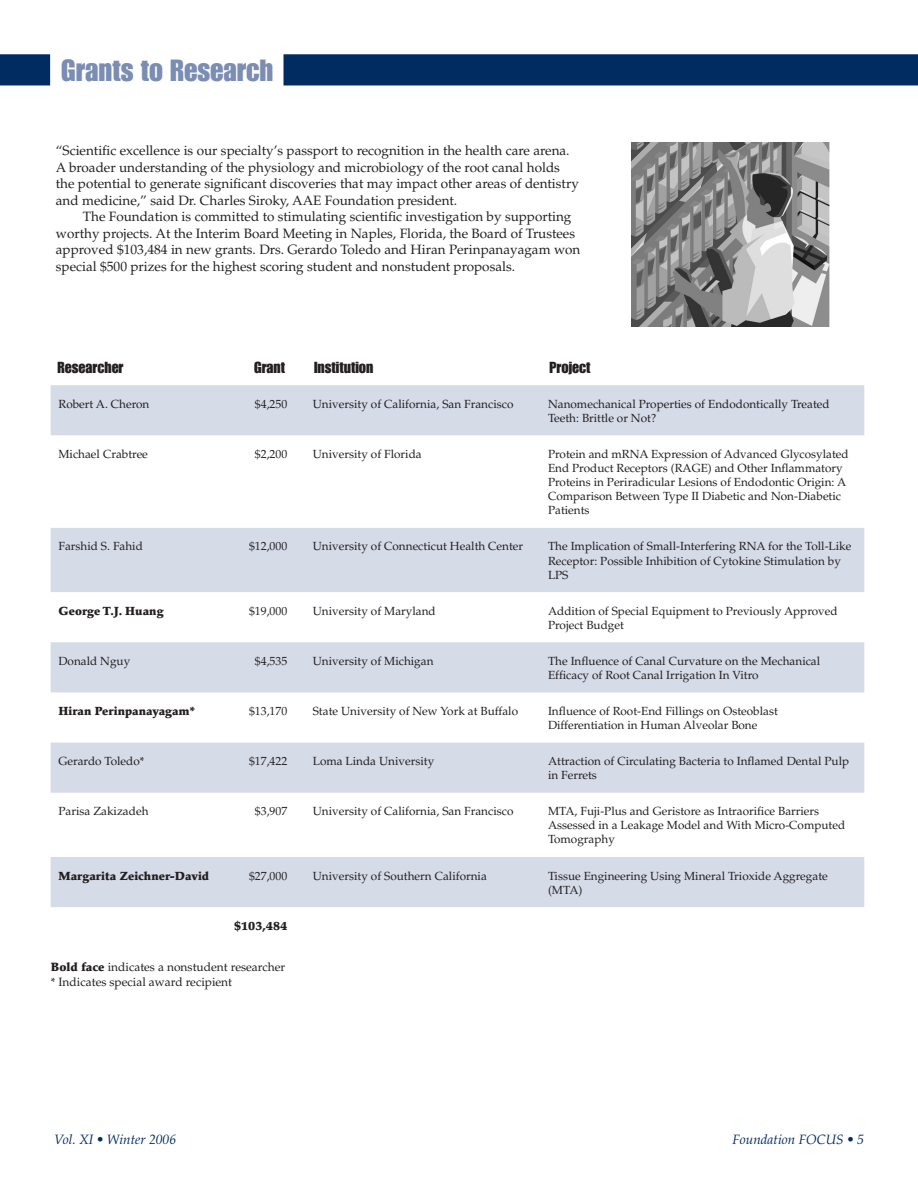
<style>
.page{position:relative;width:918px;height:1188px;background:#fff}
.page>*{position:absolute;margin:0;border:0;box-sizing:border-box;transform-origin:0 0}
.PW_Headline_TINT{font:30px "Impact";color:#7c8db3}
.t1{font:15.75px "Impact";color:#231f20}
.PW_text_PARA_1{font:13.5px/16.5px "Palatino";color:#231f20}
.PW_text{font:13.5px/16.5px "Palatino";color:#231f20}
.t2{font:italic 13.5px "Palatino";color:#002c62}
.t3{font:12px "Palatino";color:#231f20}
.t4{font:900 12px "Palatino";color:#231f20}
.t5{font:11.7px/14.1px "Palatino";color:#231f20}
.t6{font:900 11.7px "Palatino";color:#231f20}
.s1{font-weight:900}
</style>
<div class="page">
<div style="left:284px;top:54px;width:634px;height:32px;background:#002c62"></div>
<svg style="left:51px;top:385px;width:813px;height:522px;fill:#dadeea"></svg>
<div style="left:0;top:54px;width:50px;height:32px;background:#002c62"></div>
<img style="left:631px;top:142px;width:198px;height:184px">
<p class="PW_Headline_TINT" style="left:61px;top:53px;width:214px">Grants to Research</p>
<p class="PW_text_PARA_1" style="left:56px;top:143px;width:525px">“Scientific excellence is our specialty’s passport to recognition in the health care arena.<br>A broader understanding of the physiology and microbiology of the root canal holds the potential to generate significant discoveries that may impact other areas of dentistry and medicine,” said Dr. Charles Siroky, AAE Foundation president.</p>
<p class="PW_text" style="left:56px;top:209px;width:526px;text-indent:27px">The Foundation is committed to stimulating scientific investigation by supporting worthy projects. At the Interim Board Meeting in Naples, Florida, the Board of Trustees approved $103,484 in new grants. Drs. Gerardo Toledo and Hiran Perinpanayagam won special $500 prizes for the highest scoring student and nonstudent proposals.</p>
<p class="t1" style="left:58px;top:359px;width:67px">Researcher</p>
<p class="t1" style="left:254px;top:359px;width:33px">Grant</p>
<p class="t1" style="left:314px;top:359px;width:61px">Institution</p>
<p class="t1" style="left:550px;top:359px;width:42px">Project</p>
<p class="t5" style="left:58px;top:397px;width:93px">Robert A. Cheron</p>
<p class="t5" style="left:255px;top:397px;width:34px">$4,250</p>
<p class="t5" style="left:313px;top:397px;width:202px">University of California, San Francisco</p>
<p class="t5" style="left:548px;top:397px;width:283px">Nanomechanical Properties of Endodontically Treated<br>Teeth: Brittle or Not?</p>
<p class="t5" style="left:58px;top:447px;width:91px">Michael Crabtree</p>
<p class="t5" style="left:255px;top:447px;width:34px">$2,200</p>
<p class="t5" style="left:313px;top:447px;width:110px">University of Florida</p>
<p class="t5" style="left:548px;top:447px;width:302px">Protein and mRNA Expression of Advanced Glycosylated End Product Receptors (RAGE) and Other Inflammatory Proteins in Periradicular Lesions of Endodontic Origin: A Comparison Between Type II Diabetic and Non-Diabetic Patients</p>
<p class="t5" style="left:58px;top:540px;width:86px">Farshid S. Fahid</p>
<p class="t5" style="left:249px;top:540px;width:40px">$12,000</p>
<p class="t5" style="left:313px;top:540px;width:212px">University of Connecticut Health Center</p>
<p class="t5" style="left:548px;top:540px;width:305px">The Implication of Small-Interfering RNA for the Toll-Like<br>Receptor: Possible Inhibition of Cytokine Stimulation by<br>LPS</p>
<p class="t6" style="left:58px;top:604px;width:107px">George T.J. Huang</p>
<p class="t5" style="left:249px;top:604px;width:40px">$19,000</p>
<p class="t5" style="left:313px;top:604px;width:124px">University of Maryland</p>
<p class="t5" style="left:548px;top:604px;width:291px">Addition of Special Equipment to Previously Approved<br>Project Budget</p>
<p class="t5" style="left:58px;top:654px;width:73px">Donald Nguy</p>
<p class="t5" style="left:255px;top:654px;width:34px">$4,535</p>
<p class="t5" style="left:313px;top:654px;width:122px">University of Michigan</p>
<p class="t5" style="left:548px;top:654px;width:274px">The Influence of Canal Curvature on the Mechanical<br>Efficacy of Root Canal Irrigation In Vitro</p>
<p class="t6" style="left:58px;top:704px;width:138px">Hiran Perinpanayagam*</p>
<p class="t5" style="left:249px;top:704px;width:40px">$13,170</p>
<p class="t5" style="left:313px;top:704px;width:207px">State University of New York at Buffalo</p>
<p class="t5" style="left:548px;top:704px;width:231px">Influence of Root-End Fillings on Osteoblast<br>Differentiation in Human Alveolar Bone</p>
<p class="t5" style="left:58px;top:754px;width:87px">Gerardo Toledo*</p>
<p class="t5" style="left:249px;top:754px;width:40px">$17,422</p>
<p class="t5" style="left:313px;top:754px;width:123px">Loma Linda University</p>
<p class="t5" style="left:548px;top:754px;width:303px">Attraction of Circulating Bacteria to Inflamed Dental Pulp in Ferrets</p>
<p class="t5" style="left:58px;top:804px;width:92px">Parisa Zakizadeh</p>
<p class="t5" style="left:255px;top:804px;width:34px">$3,907</p>
<p class="t5" style="left:313px;top:804px;width:202px">University of California, San Francisco</p>
<p class="t5" style="left:548px;top:804px;width:299px">MTA, Fuji-Plus and Geristore as Intraorifice Barriers<br>Assessed in a Leakage Model and With Micro-Computed<br>Tomography</p>
<p class="t6" style="left:58px;top:869px;width:152px">Margarita Zeichner-David</p>
<p class="t5" style="left:249px;top:869px;width:40px">$27,000</p>
<p class="t5" style="left:313px;top:869px;width:176px">University of Southern California</p>
<p class="t5" style="left:548px;top:869px;width:281px">Tissue Engineering Using Mineral Trioxide Aggregate (MTA)</p>
<p class="t4" style="left:234px;top:919px;width:55px">$103,484</p>
<p class="t3" style="left:51px;top:960px;width:236px"><span class="s1">Bold face</span> indicates a nonstudent researcher</p>
<p class="t3" style="left:51px;top:975px;width:183px">* Indicates special award recipient</p>
<p class="t2" style="left:54px;top:1131px;width:120px">Vol. XI • Winter 2006</p>
<p class="t2" style="left:732px;top:1131px;width:123px">Foundation Focus •</p>
</div>
